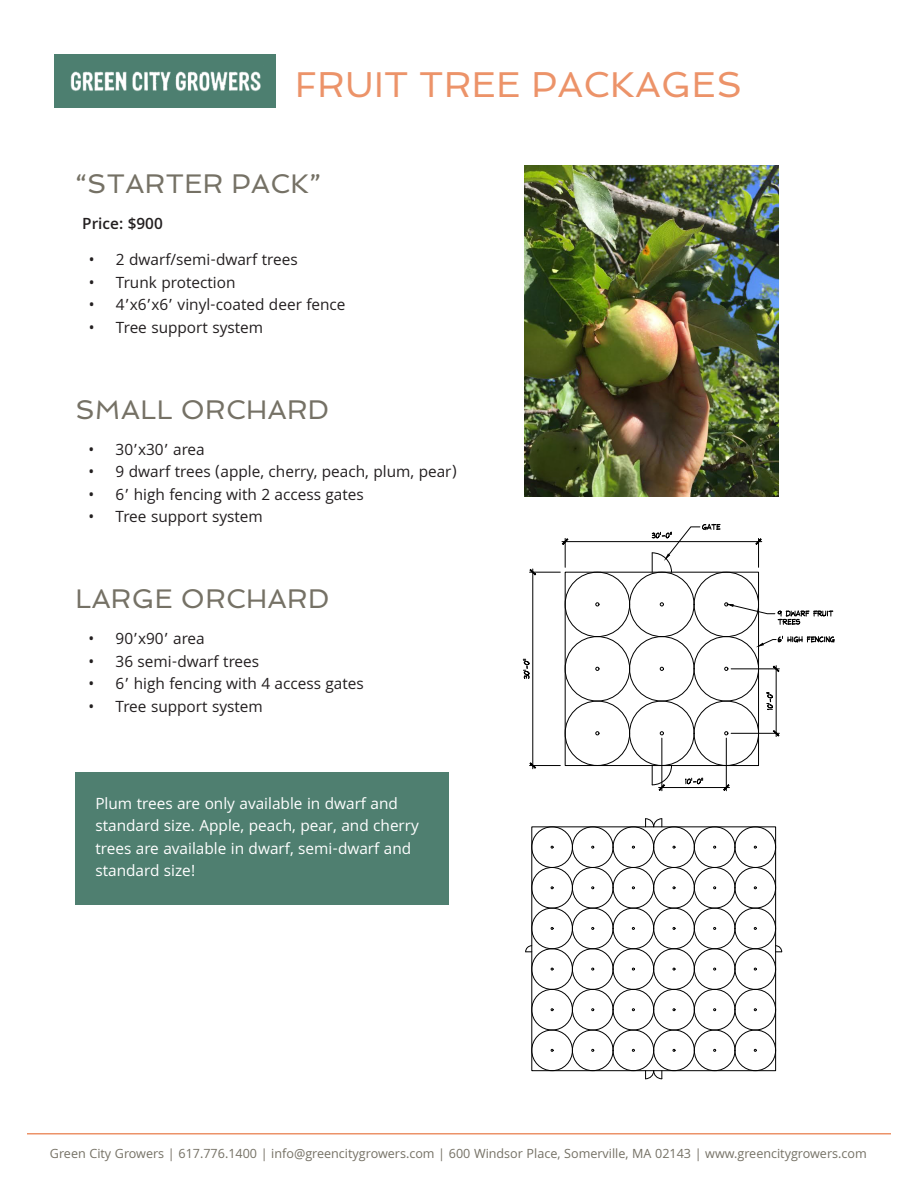
<style>
.page{position:relative;width:918px;height:1188px;background:#fff}
.page>*{position:absolute;margin:0;border:0;box-sizing:border-box;transform-origin:0 0}
.Header_2{font:36px "Spinnaker";letter-spacing:.015em;color:#ec9369}
.Header_3{font:27px "Spinnaker";letter-spacing:.015em;color:#757165}
.t1{font:16.5px "Khula";color:#231f20}
.Call_Out_Box_Paragra{font:16.5px/22.5px "Khula";color:#fff}
.t2{font:600 16.5px "Khula";color:#231f20}
.t3{font:13.5px "Khula";color:#757165}
</style>
<div class="page">
<div style="left:629px;top:636px;width:65px;height:65px;border:1px solid #000;border-radius:50%"></div>
<svg style="left:660px;top:667px;width:4px;height:4px"></svg>
<div style="left:694px;top:636px;width:65px;height:65px;border:1px solid #000;border-radius:50%"></div>
<svg style="left:724px;top:667px;width:4px;height:4px"></svg>
<div style="left:629px;top:701px;width:65px;height:65px;border:1px solid #000;border-radius:50%"></div>
<svg style="left:660px;top:731px;width:4px;height:4px"></svg>
<svg style="left:724px;top:731px;width:4px;height:4px"></svg>
<div style="left:565px;top:572px;width:194px;height:194px;border:1px solid #000"></div>
<hr style="left:530px;top:572px;width:30px;height:1px;background:#000">
<hr style="left:530px;top:765px;width:30px;height:1px;background:#000">
<hr style="left:533px;top:569px;width:1px;height:200px;background:#000">
<svg style="left:529px;top:569px;width:7px;height:7px"></svg>
<svg style="left:529px;top:762px;width:7px;height:7px"></svg>
<svg style="left:522px;top:659px;width:8px;height:20px"></svg>
<hr style="left:562px;top:541px;width:200px;height:1px;background:#000">
<svg style="left:562px;top:538px;width:7px;height:29px"></svg>
<svg style="left:755px;top:538px;width:7px;height:29px"></svg>
<svg style="left:652px;top:523px;width:69px;height:49px"></svg>
<hr style="left:731px;top:669px;width:48px;height:1px;background:#000">
<hr style="left:731px;top:733px;width:48px;height:1px;background:#000">
<hr style="left:776px;top:666px;width:1px;height:71px;background:#000">
<svg style="left:773px;top:665px;width:7px;height:7px"></svg>
<svg style="left:773px;top:730px;width:7px;height:7px"></svg>
<svg style="left:757px;top:692px;width:16px;height:19px"></svg>
<hr style="left:662px;top:738px;width:1px;height:53px;background:#000">
<hr style="left:726px;top:738px;width:1px;height:53px;background:#000">
<hr style="left:659px;top:787px;width:71px;height:1px;background:#000">
<svg style="left:652px;top:765px;width:20px;height:26px"></svg>
<svg style="left:723px;top:784px;width:7px;height:7px"></svg>
<svg style="left:685px;top:777px;width:18px;height:7px"></svg>
<svg style="left:724px;top:600px;width:109px;height:25px"></svg>
<svg style="left:758px;top:636px;width:77px;height:11px"></svg>
<hr style="left:27px;top:1133px;width:864px;height:2px;background:#ec9369">
<img style="left:54px;top:55px;width:222px;height:52px">
<img style="left:524px;top:166px;width:255px;height:330px">
<div style="left:532px;top:827px;width:41px;height:41px;border:1px solid #000;border-radius:50%"></div>
<div style="left:572px;top:827px;width:41px;height:41px;border:1px solid #000;border-radius:50%"></div>
<div style="left:613px;top:827px;width:41px;height:41px;border:1px solid #000;border-radius:50%"></div>
<div style="left:653px;top:827px;width:42px;height:41px;border:1px solid #000;border-radius:50%"></div>
<div style="left:694px;top:827px;width:41px;height:41px;border:1px solid #000;border-radius:50%"></div>
<div style="left:532px;top:867px;width:41px;height:41px;border:1px solid #000;border-radius:50%"></div>
<div style="left:532px;top:908px;width:41px;height:41px;border:1px solid #000;border-radius:50%"></div>
<div style="left:532px;top:949px;width:41px;height:41px;border:1px solid #000;border-radius:50%"></div>
<div style="left:532px;top:989px;width:41px;height:41px;border:1px solid #000;border-radius:50%"></div>
<div style="left:572px;top:867px;width:41px;height:41px;border:1px solid #000;border-radius:50%"></div>
<div style="left:613px;top:867px;width:41px;height:41px;border:1px solid #000;border-radius:50%"></div>
<div style="left:653px;top:867px;width:42px;height:41px;border:1px solid #000;border-radius:50%"></div>
<div style="left:694px;top:867px;width:41px;height:41px;border:1px solid #000;border-radius:50%"></div>
<div style="left:572px;top:908px;width:41px;height:41px;border:1px solid #000;border-radius:50%"></div>
<div style="left:613px;top:908px;width:41px;height:41px;border:1px solid #000;border-radius:50%"></div>
<div style="left:653px;top:908px;width:42px;height:41px;border:1px solid #000;border-radius:50%"></div>
<div style="left:694px;top:908px;width:41px;height:41px;border:1px solid #000;border-radius:50%"></div>
<div style="left:572px;top:949px;width:41px;height:41px;border:1px solid #000;border-radius:50%"></div>
<div style="left:613px;top:949px;width:41px;height:41px;border:1px solid #000;border-radius:50%"></div>
<div style="left:653px;top:949px;width:42px;height:41px;border:1px solid #000;border-radius:50%"></div>
<div style="left:694px;top:949px;width:41px;height:41px;border:1px solid #000;border-radius:50%"></div>
<div style="left:572px;top:989px;width:41px;height:41px;border:1px solid #000;border-radius:50%"></div>
<div style="left:613px;top:989px;width:41px;height:41px;border:1px solid #000;border-radius:50%"></div>
<div style="left:653px;top:989px;width:42px;height:41px;border:1px solid #000;border-radius:50%"></div>
<div style="left:694px;top:989px;width:41px;height:41px;border:1px solid #000;border-radius:50%"></div>
<div style="left:735px;top:827px;width:41px;height:41px;border:1px solid #000;border-radius:50%"></div>
<div style="left:735px;top:867px;width:41px;height:41px;border:1px solid #000;border-radius:50%"></div>
<div style="left:735px;top:908px;width:41px;height:41px;border:1px solid #000;border-radius:50%"></div>
<div style="left:735px;top:949px;width:41px;height:41px;border:1px solid #000;border-radius:50%"></div>
<div style="left:735px;top:989px;width:41px;height:41px;border:1px solid #000;border-radius:50%"></div>
<div style="left:532px;top:1030px;width:41px;height:41px;border:1px solid #000;border-radius:50%"></div>
<div style="left:572px;top:1030px;width:41px;height:41px;border:1px solid #000;border-radius:50%"></div>
<div style="left:613px;top:1030px;width:41px;height:41px;border:1px solid #000;border-radius:50%"></div>
<div style="left:653px;top:1030px;width:42px;height:41px;border:1px solid #000;border-radius:50%"></div>
<div style="left:694px;top:1030px;width:41px;height:41px;border:1px solid #000;border-radius:50%"></div>
<div style="left:735px;top:1030px;width:41px;height:41px;border:1px solid #000;border-radius:50%"></div>
<div style="left:532px;top:827px;width:244px;height:244px;border:1px solid #000"></div>
<svg style="left:645px;top:1071px;width:18px;height:8px"></svg>
<svg style="left:645px;top:819px;width:18px;height:8px"></svg>
<svg style="left:775px;top:946px;width:7px;height:7px"></svg>
<svg style="left:526px;top:946px;width:6px;height:7px"></svg>
<div style="left:75px;top:772px;width:374px;height:133px;background:#4f7f70"></div>
<p class="Header_2" style="left:295px;top:63px;width:448px">FRUIT TREE PACKAGES</p>
<p class="Header_3" style="left:75px;top:168px;width:247px">“STARTER PACK”</p>
<p class="t2" style="left:82px;top:214px;width:82px">Price: $900</p>
<p class="t1" style="left:89px;top:250px;width:210px">• 2 dwarf/semi-dwarf trees</p>
<p class="t1" style="left:89px;top:272px;width:148px">• Trunk protection</p>
<p class="t1" style="left:89px;top:295px;width:258px">• 4’x6’x6’ vinyl-coated deer fence</p>
<p class="t1" style="left:89px;top:317px;width:176px">• Tree support system</p>
<p class="Header_3" style="left:75px;top:393px;width:255px">SMALL ORCHARD</p>
<p class="t1" style="left:89px;top:439px;width:118px">• 30’x30’ area</p>
<p class="t1" style="left:89px;top:462px;width:370px">• 9 dwarf trees (apple, cherry, peach, plum, pear)</p>
<p class="t1" style="left:89px;top:484px;width:277px">• 6’ high fencing with 2 access gates</p>
<p class="t1" style="left:89px;top:507px;width:176px">• Tree support system</p>
<p class="Header_3" style="left:75px;top:583px;width:255px">LARGE ORCHARD</p>
<p class="t1" style="left:89px;top:629px;width:118px">• 90’x90’ area</p>
<p class="t1" style="left:89px;top:651px;width:172px">• 36 semi-dwarf trees</p>
<p class="t1" style="left:89px;top:674px;width:277px">• 6’ high fencing with 4 access gates</p>
<p class="t1" style="left:89px;top:696px;width:176px">• Tree support system</p>
<p class="Call_Out_Box_Paragra" style="left:95px;top:792px;width:325px">Plum trees are only available in dwarf and standard size. Apple, peach, pear, and cherry trees are available in dwarf, semi-dwarf and standard size!</p>
<p class="t3" style="left:50px;top:1145px;width:818px">Green City Growers | 617.776.1400 | info@greencitygrowers.com | 600 Windsor Place, Somerville, MA 02143 | www.greencitygrowers.com</p>
</div>
